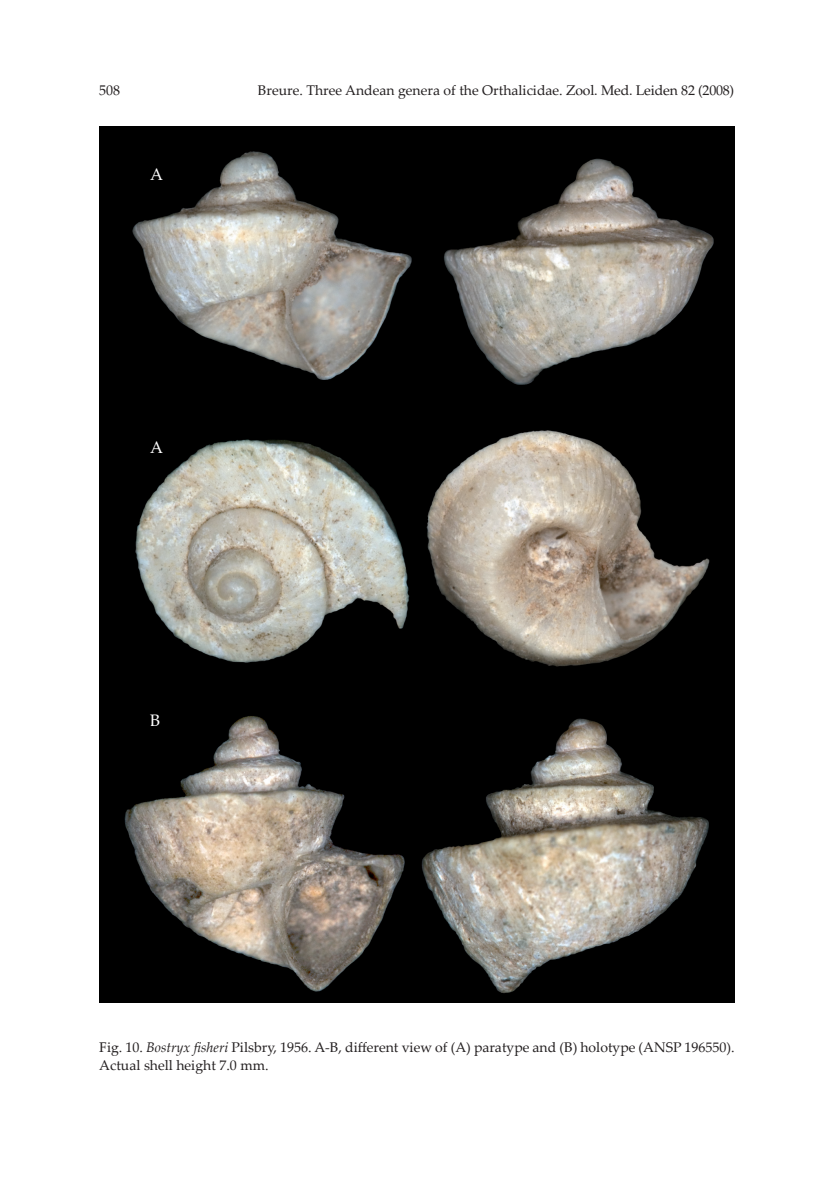
<style>
.page{position:relative;width:834px;height:1201px;background:#fff}
.page>*{position:absolute;margin:0;border:0;box-sizing:border-box;transform-origin:0 0}
.t1{font:16.62px "Palatino Linotype";color:#fff}
.t2{font:14px/18.4px "Palatino Linotype";color:#231f20}
.t3{font:14px "Palatino LT Std";color:#231f20}
.s1{font-family:"Palatino LT Std"}
.s2{font-style:italic}
</style>
<div class="page">
<img style="left:99px;top:126px;width:635px;height:574px">
<img style="left:99px;top:700px;width:635px;height:302px">
<p class="t3" style="left:99px;top:85px;width:22px">508</p>
<p class="t2" style="left:258px;top:82px;width:477px">Breure. Three Andean genera of the Orthalicidae. <span class="s1">Zool. Med. Leiden 82 (2008)</span></p>
<p class="t1" style="left:150px;top:168px;width:14px">A</p>
<p class="t1" style="left:150px;top:441px;width:14px">A</p>
<p class="t1" style="left:150px;top:714px;width:12px">B</p>
<p class="t2" style="left:99px;top:1039px;width:636px">Fig. 10. <span class="s2">Bostryx fisheri</span> Pilsbry, 1956. A-B, different view of (A) paratype and (B) holotype (ANSP 196550).<br>Actual shell height 7.0 mm.</p>
</div>
